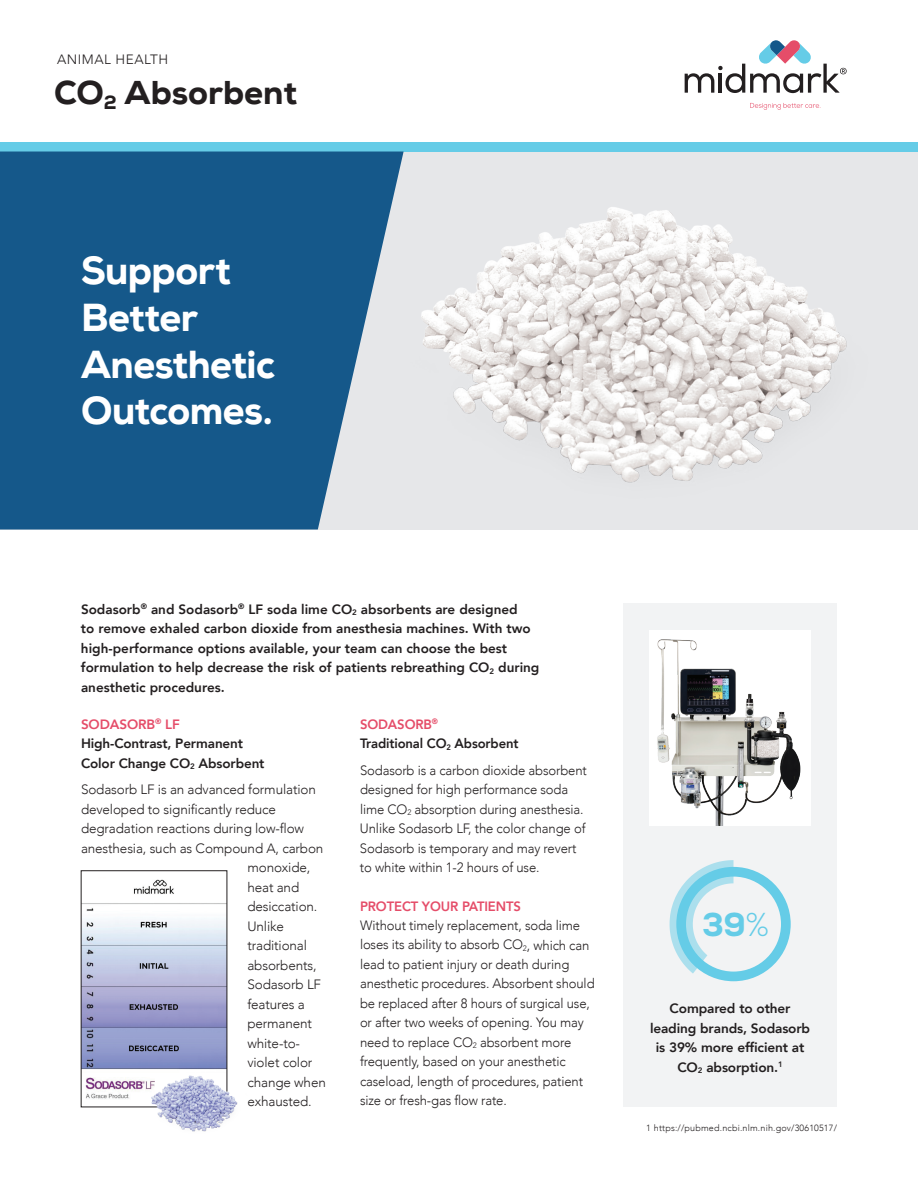
<style>
.page{position:relative;width:918px;height:1188px;background:#fff}
.page>*{position:absolute;margin:0;border:0;box-sizing:border-box;transform-origin:0 0}
.t1{font:800 39px/46.8px "Nexa";letter-spacing:-.015em;color:#fff}
.t2{font:800 33px "Nexa";color:#231f20}
.t3{font:800 33px "Nexa";color:#65cce7}
.t4{font:300 13.5px/19.5px "Avenir";letter-spacing:-.01em;color:#231f20}
.t5{font:800 13.5px/19.5px "Avenir";color:#231f20}
.t6{font:800 13.5px "Avenir";letter-spacing:-.01em;color:#e54d69}
.t7{font:300 13.5px "Avenir";letter-spacing:.04em;color:#231f20}
.t8{font:300 9px "Avenir";letter-spacing:.02em;color:#231f20}
.s1{color:#e54d69}
.s2{font-weight:300}
</style>
<div class="page">
<img style="left:404px;top:152px;width:514px;height:378px">
<div style="left:0;top:143px;width:918px;height:9px;background:#65cce7"></div>
<svg style="left:685px;top:40px;width:162px;height:53px"></svg>
<svg style="left:750px;top:103px;width:71px;height:7px"></svg>
<div style="left:623px;top:603px;width:214px;height:504px;background:#f2f3f4"></div>
<svg style="left:670px;top:860px;width:121px;height:121px"></svg>
<svg style="left:0;top:152px;width:404px;height:378px;background:#2b6794"></svg>
<img style="left:649px;top:630px;width:162px;height:195px">
<img style="left:83px;top:879px;width:142px;height:220px">
<img style="left:141px;top:1058px;width:97px;height:74px">
<p class="t7" style="left:57px;top:52px;width:113px">ANIMAL HEALTH</p>
<h2 class="t2" style="left:54px;top:72px;width:245px">CO<sub>2</sub> Absorbent</h2>
<h1 class="t1" style="left:81px;top:247px;width:196px">Support<br>Better<br>Anesthetic<br>Outcomes.</h1>
<p class="t5" style="left:81px;top:600px;width:460px">Sodasorb<sup>®</sup> and Sodasorb<sup>®</sup> LF soda lime CO<sub>2</sub> absorbents are designed<br>to remove exhaled carbon dioxide from anesthesia machines. With two high-performance options available, your team can choose the best formulation to help decrease the risk of patients rebreathing CO<sub>2</sub> during anesthetic procedures.</p>
<p class="t5" style="left:81px;top:715px;width:185px"><span class="s1">SODASORB</span><sup>®</sup> <span class="s1">LF<br></span>High-Contrast, Permanent<br>Color Change CO<sub>2</sub> Absorbent</p>
<p class="t4" style="left:81px;top:780px;width:236px">Sodasorb LF is an advanced formulation</p>
<p class="t4" style="left:81px;top:799px;width:197px">developed to significantly reduce</p>
<p class="t4" style="left:81px;top:819px;width:225px">degradation reactions during low-flow</p>
<p class="t4" style="left:81px;top:838px;width:244px">anesthesia, such as Compound A, carbon</p>
<p class="t4" style="left:247px;top:858px;width:64px">monoxide,</p>
<p class="t4" style="left:247px;top:877px;width:53px">heat and</p>
<p class="t4" style="left:247px;top:897px;width:72px">desiccation.</p>
<p class="t4" style="left:247px;top:916px;width:38px">Unlike</p>
<p class="t4" style="left:247px;top:936px;width:61px">traditional</p>
<p class="t4" style="left:247px;top:955px;width:71px">absorbents,</p>
<p class="t4" style="left:247px;top:975px;width:75px">Sodasorb LF</p>
<p class="t4" style="left:247px;top:994px;width:59px">features a</p>
<p class="t4" style="left:247px;top:1014px;width:66px">permanent</p>
<p class="t4" style="left:247px;top:1033px;width:54px">white-to-</p>
<p class="t4" style="left:247px;top:1053px;width:67px">violet color</p>
<p class="t4" style="left:247px;top:1072px;width:80px">change when</p>
<p class="t4" style="left:247px;top:1092px;width:66px">exhausted.</p>
<p class="t5" style="left:360px;top:715px;width:160px"><span class="s1">SODASORB</span><sup>®<br></sup>Traditional CO<sub>2</sub> Absorbent</p>
<p class="t4" style="left:360px;top:760px;width:228px">Sodasorb is a carbon dioxide absorbent designed for high performance soda lime CO<sub>2</sub> absorption during anesthesia.<br>Unlike Sodasorb LF, the color change of Sodasorb is temporary and may revert to white within 1-2 hours of use.</p>
<p class="t6" style="left:360px;top:895px;width:163px">PROTECT YOUR PATIENTS</p>
<p class="t4" style="left:360px;top:916px;width:236px">Without timely replacement, soda lime loses its ability to absorb CO<sub>2</sub>, which can lead to patient injury or death during anesthetic procedures. Absorbent should be replaced after 8 hours of surgical use, or after two weeks of opening. You may need to replace CO<sub>2</sub> absorbent more frequently, based on your anesthetic caseload, length of procedures, patient size or fresh-gas flow rate.</p>
<h2 class="t3" style="left:702px;top:903px;width:68px">39<span class="s2">%</span></h2>
<p class="t5" style="left:650px;top:999px;width:162px;text-align:center">Compared to other leading brands, Sodasorb is 39% more efficient at<br>CO<sub>2</sub> absorption.<sup>1</sup></p>
<p class="t8" style="left:646px;top:1123px;width:192px">1 https://pubmed.ncbi.nlm.nih.gov/30610517/</p>
</div>
